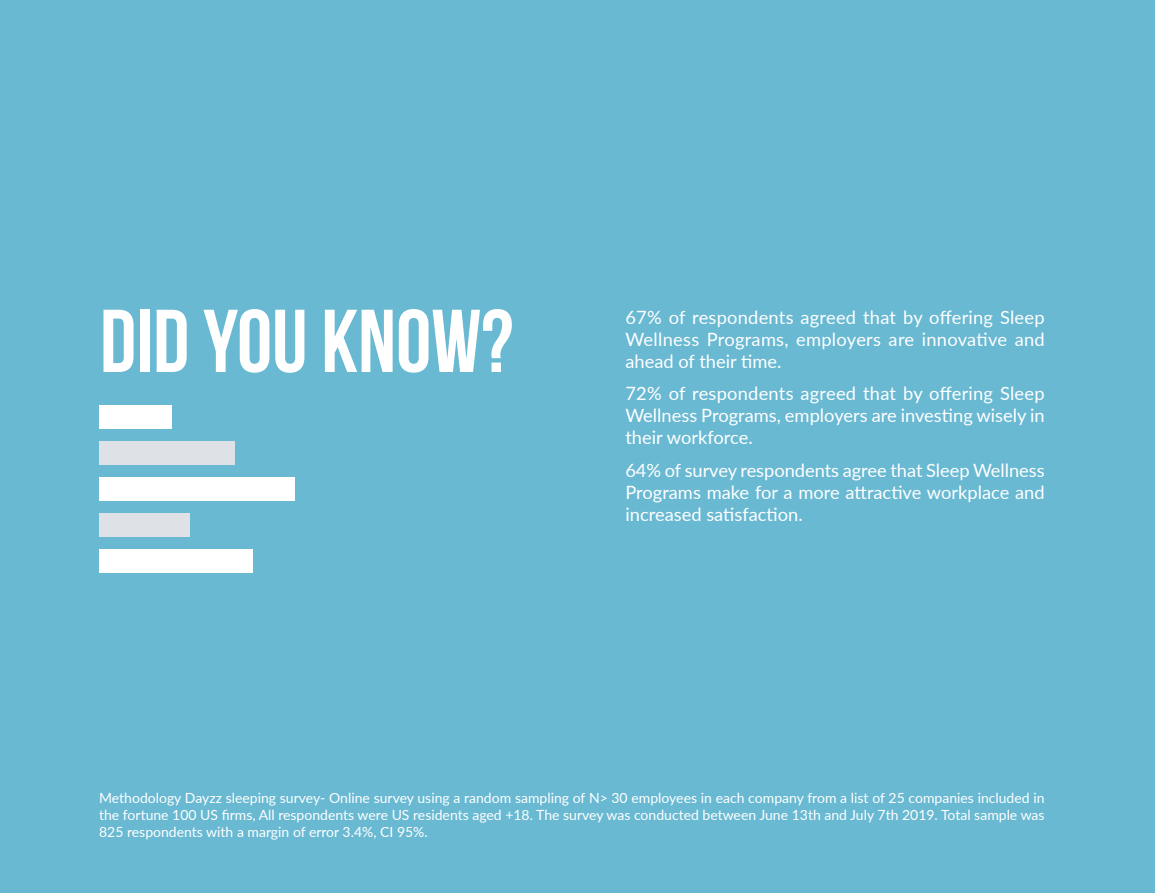
<style>
.page{position:relative;width:1155px;height:893px;background:#fff}
.page>*{position:absolute;margin:0;border:0;box-sizing:border-box;transform-origin:0 0}
.t1{font:700 88.86px "Bebas Neue";color:#fff}
.t2{font:18.3px/22px "Lato";color:#fff;text-align:justify}
.t3{font:14px/16.8px "Lato";color:#fff;text-align:justify}
</style>
<div class="page">
<div style="left:0;top:0;width:1155px;height:892px;background:#69b9d3"></div>
<div style="left:99px;top:405px;width:73px;height:24px;background:#fff"></div>
<div style="left:99px;top:548px;width:153px;height:24px;background:#fff"></div>
<div style="left:99px;top:441px;width:136px;height:24px;background:#dee1e6"></div>
<div style="left:99px;top:513px;width:90px;height:23px;background:#dee1e6"></div>
<div style="left:99px;top:477px;width:195px;height:23px;background:#fff"></div>
<h1 class="t1" style="left:100px;top:292px;width:415px">DID YOU KNOW?</h1>
<p class="t2" style="left:625px;top:305px;width:421px">67% of respondents agreed that by offering Sleep Wellness Programs, employers are innovative and ahead of their time.</p>
<p class="t2" style="left:625px;top:382px;width:421px">72% of respondents agreed that by offering Sleep Wellness Programs, employers are investing wisely in their workforce.</p>
<p class="t2" style="left:625px;top:458px;width:421px">64% of survey respondents agree that Sleep Wellness Programs make for a more attractive workplace and increased satisfaction.</p>
<p class="t3" style="left:99px;top:789px;width:947px">Methodology Dayzz sleeping survey- Online survey using a random sampling of N&gt; 30 employees in each company from a list of 25 companies included in the fortune 100 US firms, All respondents were US residents aged +18. The survey was conducted between June 13th and July 7th 2019. Total sample was 825 respondents with a margin of error 3.4%, CI 95%.</p>
</div>
